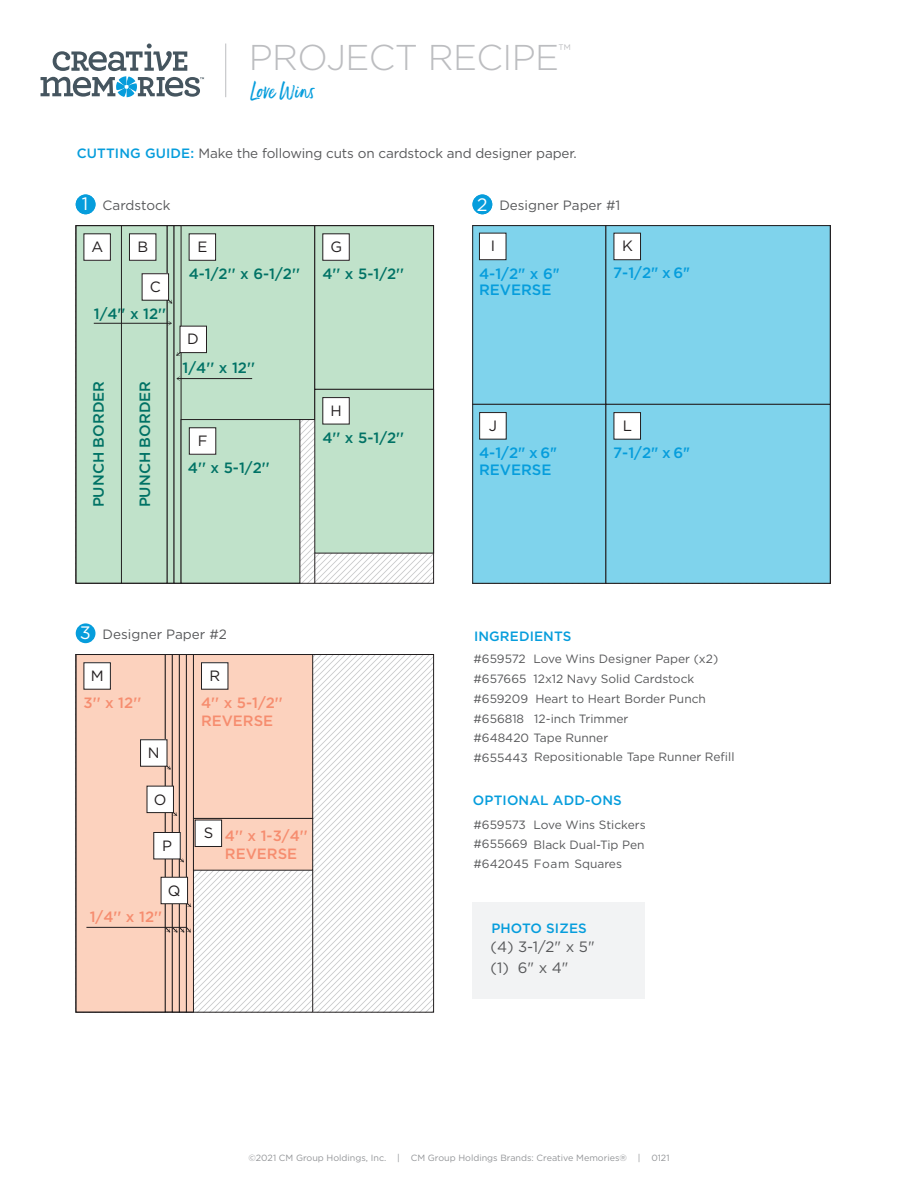
<style>
.page{position:relative;width:918px;height:1188px;background:#fff}
.page>*{position:absolute;margin:0;border:0;box-sizing:border-box;transform-origin:0 0}
.t1{font:300 35.85px "Gotham";letter-spacing:-.015em;color:#bcbdc0}
.t2{font:21px "Ernestand Emily";color:#069ddc}
.t3{font:18px "Gotham";color:#fff}
.t4{font:500 15px/16.2px "Gotham";color:#069ddc}
.t5{font:15px/21px "Gotham";color:#57585a}
.t6{font:15px "Gotham";color:#231f20}
.t7{font:500 14.85px/26.7px "Gotham";color:#007265}
.t8{font:500 14.85px/17.9px "Gotham";color:#f68d6f}
.t9{font:14.85px "Gotham";color:#231f20}
.t10{font:13.5px "Gotham";letter-spacing:-.01em;color:#57585a}
.t11{font:500 13.5px "Gotham";letter-spacing:.01em;color:#069ddc}
.t12{font:12px "Gotham";color:#57585a}
.t13{font:9px "Gotham";color:#939598}
.s1{font-weight:500;color:#069ddc}
.s2{font-weight:400;color:#231f20}
</style>
<div class="page">
<hr style="left:225px;top:44px;width:1px;height:53px;background:#bcbdc0">
<svg style="left:41px;top:44px;width:163px;height:53px"></svg>
<div style="left:473px;top:902px;width:172px;height:97px;background:#f2f3f4"></div>
<div style="left:473px;top:195px;width:19px;height:19px;background:#069ddc;border-radius:50%"></div>
<div style="left:76px;top:195px;width:19px;height:19px;background:#069ddc;border-radius:50%"></div>
<div style="left:76px;top:623px;width:19px;height:20px;background:#069ddc;border-radius:50%"></div>
<svg style="left:300px;top:420px;width:132px;height:161px"></svg>
<div style="left:167px;top:226px;width:7px;height:357px;background:#c0e2ca"></div>
<div style="left:167px;top:226px;width:7px;height:357px;border:1px solid #231f20"></div>
<div style="left:181px;top:226px;width:134px;height:194px;background:#c0e2ca"></div>
<div style="left:181px;top:226px;width:134px;height:194px;border:1px solid #231f20"></div>
<div style="left:174px;top:226px;width:7px;height:357px;background:#c0e2ca"></div>
<div style="left:181px;top:420px;width:119px;height:163px;background:#c0e2ca"></div>
<div style="left:315px;top:226px;width:119px;height:163px;background:#c0e2ca"></div>
<div style="left:315px;top:389px;width:119px;height:164px;background:#c0e2ca"></div>
<div style="left:121px;top:226px;width:46px;height:357px;background:#c0e2ca"></div>
<div style="left:76px;top:226px;width:45px;height:357px;background:#c0e2ca"></div>
<div style="left:76px;top:226px;width:46px;height:357px;border:1px solid #231f20"></div>
<hr style="left:315px;top:553px;width:1px;height:30px;background:#231f20">
<div style="left:84px;top:234px;width:26px;height:26px;background:#fff"></div>
<div style="left:84px;top:234px;width:27px;height:27px;border:1px solid #231f20"></div>
<div style="left:129px;top:234px;width:27px;height:26px;background:#fff"></div>
<div style="left:129px;top:234px;width:27px;height:27px;border:1px solid #231f20"></div>
<div style="left:189px;top:234px;width:27px;height:26px;background:#fff"></div>
<div style="left:189px;top:234px;width:27px;height:27px;border:1px solid #231f20"></div>
<div style="left:189px;top:428px;width:27px;height:26px;background:#fff"></div>
<div style="left:323px;top:234px;width:26px;height:26px;background:#fff"></div>
<div style="left:323px;top:398px;width:26px;height:26px;background:#fff"></div>
<div style="left:142px;top:274px;width:27px;height:26px;background:#fff"></div>
<svg style="left:168px;top:300px;width:4px;height:4px"></svg>
<hr style="left:94px;top:323px;width:77px;height:1px;background:#231f20">
<svg style="left:168px;top:321px;width:4px;height:4px"></svg>
<div style="left:180px;top:326px;width:26px;height:27px;background:#fff"></div>
<div style="left:180px;top:326px;width:27px;height:27px;border:1px solid #231f20"></div>
<svg style="left:176px;top:352px;width:5px;height:4px"></svg>
<hr style="left:177px;top:378px;width:75px;height:1px;background:#231f20">
<div style="left:76px;top:225px;width:358px;height:358px;border:1px solid #231f20"></div>
<div style="left:475px;top:227px;width:354px;height:354px;background:#7fd3ec"></div>
<div style="left:606px;top:404px;width:224px;height:179px;background:#7fd3ec"></div>
<div style="left:606px;top:404px;width:224px;height:179px;border:1px solid #231f20"></div>
<div style="left:479px;top:233px;width:27px;height:27px;background:#fff"></div>
<div style="left:479px;top:233px;width:27px;height:27px;border:1px solid #231f20"></div>
<div style="left:480px;top:413px;width:26px;height:26px;background:#fff"></div>
<div style="left:479px;top:412px;width:27px;height:27px;border:1px solid #231f20"></div>
<div style="left:614px;top:233px;width:27px;height:27px;background:#fff"></div>
<div style="left:614px;top:233px;width:27px;height:27px;border:1px solid #231f20"></div>
<div style="left:614px;top:413px;width:27px;height:26px;background:#fff"></div>
<div style="left:614px;top:412px;width:27px;height:27px;border:1px solid #231f20"></div>
<div style="left:473px;top:225px;width:358px;height:358px;border:1px solid #231f20"></div>
<svg style="left:194px;top:656px;width:238px;height:354px"></svg>
<div style="left:76px;top:655px;width:89px;height:357px;background:#fcd2be"></div>
<div style="left:165px;top:655px;width:7px;height:357px;background:#fcd2be"></div>
<div style="left:165px;top:655px;width:8px;height:357px;border:1px solid #231f20"></div>
<div style="left:172px;top:655px;width:7px;height:357px;background:#fcd2be"></div>
<div style="left:172px;top:655px;width:8px;height:357px;border:1px solid #231f20"></div>
<div style="left:179px;top:655px;width:7px;height:357px;background:#fcd2be"></div>
<div style="left:179px;top:655px;width:8px;height:357px;border:1px solid #231f20"></div>
<div style="left:186px;top:655px;width:7px;height:357px;background:#fcd2be"></div>
<div style="left:186px;top:655px;width:8px;height:357px;border:1px solid #231f20"></div>
<div style="left:193px;top:655px;width:120px;height:163px;background:#fcd2be"></div>
<div style="left:193px;top:655px;width:120px;height:164px;border:1px solid #231f20"></div>
<div style="left:193px;top:818px;width:120px;height:52px;background:#fcd2be"></div>
<div style="left:193px;top:818px;width:120px;height:52px;border:1px solid #231f20"></div>
<hr style="left:312px;top:870px;width:1px;height:142px;background:#231f20">
<div style="left:84px;top:663px;width:26px;height:26px;background:#fff"></div>
<div style="left:202px;top:663px;width:26px;height:26px;background:#fff"></div>
<div style="left:195px;top:820px;width:27px;height:26px;background:#fff"></div>
<div style="left:195px;top:820px;width:27px;height:27px;border:1px solid #231f20"></div>
<div style="left:141px;top:740px;width:26px;height:26px;background:#fff"></div>
<svg style="left:166px;top:766px;width:5px;height:4px"></svg>
<div style="left:147px;top:786px;width:26px;height:27px;background:#fff"></div>
<div style="left:147px;top:786px;width:27px;height:27px;border:1px solid #231f20"></div>
<svg style="left:173px;top:812px;width:4px;height:4px"></svg>
<div style="left:154px;top:832px;width:26px;height:27px;background:#fff"></div>
<svg style="left:180px;top:858px;width:4px;height:4px"></svg>
<div style="left:161px;top:877px;width:27px;height:27px;background:#fff"></div>
<div style="left:161px;top:877px;width:27px;height:27px;border:1px solid #231f20"></div>
<svg style="left:187px;top:903px;width:4px;height:4px"></svg>
<svg style="left:86px;top:927px;width:105px;height:6px"></svg>
<div style="left:76px;top:654px;width:358px;height:358px;border:1px solid #231f20"></div>
<p class="t1" style="left:249px;top:38px;width:324px">PROJECT RECIPE<sup>™</sup></p>
<p class="t2" style="left:250px;top:78px;width:66px">Love Wins</p>
<p class="t10" style="left:77px;top:146px;width:502px"><span class="s1">CUTTING GUIDE:</span> Make the following cuts on cardstock and designer paper.</p>
<p class="t3" style="left:82px;top:194px;width:8px">1</p>
<p class="t10" style="left:103px;top:197px;width:69px">Cardstock</p>
<p class="t3" style="left:477px;top:194px;width:12px">2</p>
<p class="t10" style="left:499px;top:197px;width:123px">Designer Paper #1</p>
<p class="t9" style="left:91px;top:238px;width:13px">A</p>
<p class="t9" style="left:138px;top:238px;width:12px">B</p>
<p class="t9" style="left:198px;top:238px;width:11px">E</p>
<p class="t7" style="left:94px;top:273px;width:74px;text-indent:56px"><span class="s2">C<br></span>1/4'' x 12''</p>
<p class="t7" style="left:85px;top:507px;width:128px;rotate:-90deg">PUNCH BORDER</p>
<p class="t7" style="left:131px;top:507px;width:128px;rotate:-90deg">PUNCH BORDER</p>
<p class="t7" style="left:189px;top:260px;width:113px">4-1/2'' x 6-1/2''</p>
<p class="t7" style="left:183px;top:324px;width:74px;line-height:28.8px;text-indent:5px"><span class="s2">D<br></span>1/4'' x 12''</p>
<p class="t9" style="left:198px;top:432px;width:11px">F</p>
<p class="t7" style="left:188px;top:454px;width:83px">4'' x 5-1/2''</p>
<p class="t9" style="left:330px;top:238px;width:13px">G</p>
<p class="t7" style="left:322px;top:260px;width:83px">4'' x 5-1/2''</p>
<p class="t9" style="left:331px;top:402px;width:13px">H</p>
<p class="t7" style="left:322px;top:424px;width:83px">4'' x 5-1/2''</p>
<p class="t3" style="left:80px;top:623px;width:13px">3</p>
<p class="t10" style="left:103px;top:626px;width:126px">Designer Paper #2</p>
<p class="t9" style="left:91px;top:667px;width:14px">M</p>
<p class="t9" style="left:210px;top:667px;width:12px">R</p>
<p class="t8" style="left:83px;top:693px;width:59px">3'' x 12''</p>
<p class="t9" style="left:148px;top:745px;width:13px">N</p>
<p class="t9" style="left:154px;top:791px;width:14px">O</p>
<p class="t9" style="left:162px;top:837px;width:11px">P</p>
<p class="t9" style="left:168px;top:882px;width:14px">Q</p>
<p class="t8" style="left:90px;top:907px;width:74px">1/4'' x 12''</p>
<p class="t8" style="left:201px;top:694px;width:83px">4'' x 5-1/2''<br>REVERSE</p>
<p class="t9" style="left:204px;top:825px;width:11px">S</p>
<p class="t8" style="left:225px;top:827px;width:84px">4'' x 1-3/4''<br>REVERSE</p>
<p class="t6" style="left:491px;top:238px;width:6px">I</p>
<p class="t6" style="left:622px;top:238px;width:12px">K</p>
<p class="t4" style="left:479px;top:265px;width:82px">4-1/2'' x 6''</p>
<p class="t4" style="left:613px;top:265px;width:79px">7-1/2'' x 6''</p>
<p class="t4" style="left:479px;top:281px;width:74px">REVERSE</p>
<p class="t6" style="left:489px;top:417px;width:10px">J</p>
<p class="t6" style="left:623px;top:417px;width:11px">L</p>
<p class="t4" style="left:479px;top:445px;width:80px">4-1/2'' x 6''<br>REVERSE</p>
<p class="t4" style="left:613px;top:444px;width:79px">7-1/2'' x 6''</p>
<p class="t11" style="left:474px;top:628px;width:99px">INGREDIENTS</p>
<p class="t12" style="left:474px;top:652px;width:246px">#659572 Love Wins Designer Paper (x2)</p>
<p class="t12" style="left:474px;top:672px;width:222px">#657665 12x12 Navy Solid Cardstock</p>
<p class="t12" style="left:474px;top:692px;width:234px">#659209 Heart to Heart Border Punch</p>
<p class="t12" style="left:474px;top:712px;width:52px">#656818</p>
<p class="t12" style="left:474px;top:732px;width:136px">#648420 Tape Runner</p>
<p class="t12" style="left:474px;top:751px;width:56px">#655443</p>
<p class="t12" style="left:534px;top:712px;width:96px">12-inch Trimmer</p>
<p class="t12" style="left:534px;top:751px;width:202px">Repositionable Tape Runner Refill</p>
<p class="t11" style="left:473px;top:793px;width:150px">OPTIONAL ADD-ONS</p>
<p class="t12" style="left:474px;top:818px;width:174px">#659573 Love Wins Stickers</p>
<p class="t12" style="left:474px;top:838px;width:56px">#655669</p>
<p class="t12" style="left:474px;top:857px;width:150px">#642045 Foam Squares</p>
<p class="t12" style="left:534px;top:838px;width:112px">Black Dual-Tip Pen</p>
<p class="t11" style="left:491px;top:920px;width:97px">PHOTO SIZES</p>
<p class="t5" style="left:491px;top:936px;width:106px">(4) 3-1/2" x 5" (1) 6" x 4"</p>
<p class="t13" style="left:248px;top:1153px;width:423px">©2021 CM Group Holdings, Inc. | CM Group Holdings Brands: Creative Memories® | 0121</p>
</div>
